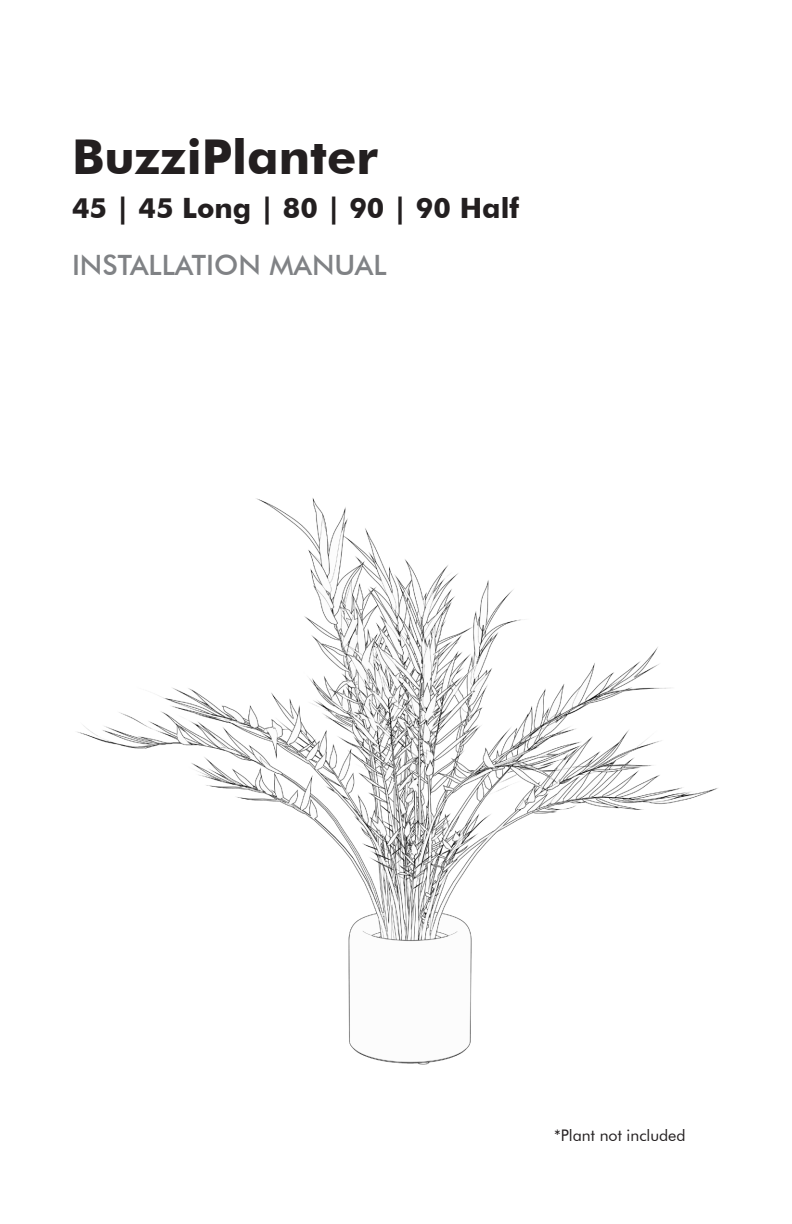
<style>
.page{position:relative;width:792px;height:1224px;background:#fff}
.page>*{position:absolute;margin:0;border:0;box-sizing:border-box;transform-origin:0 0}
.t1{font:700 48px "Futura BT";color:#231f20}
.t2{font:700 28px "Futura BT";color:#231f20}
.t3{font:500 28px "Futura BT";color:#808285}
.t4{font:16px "Futura BT";color:#231f20}
</style>
<div class="page">
<img style="left:77px;top:498px;width:641px;height:567px">
<h1 class="t1" style="left:72px;top:128px;width:308px">BuzziPlanter</h1>
<p class="t2" style="left:72px;top:191px;width:449px">45 | 45 Long | 80 | 90 | 90 Half</p>
<p class="t3" style="left:72px;top:248px;width:316px">INSTALLATION MANUAL</p>
<p class="t4" style="left:554px;top:1126px;width:133px">*Plant not included</p>
</div>
